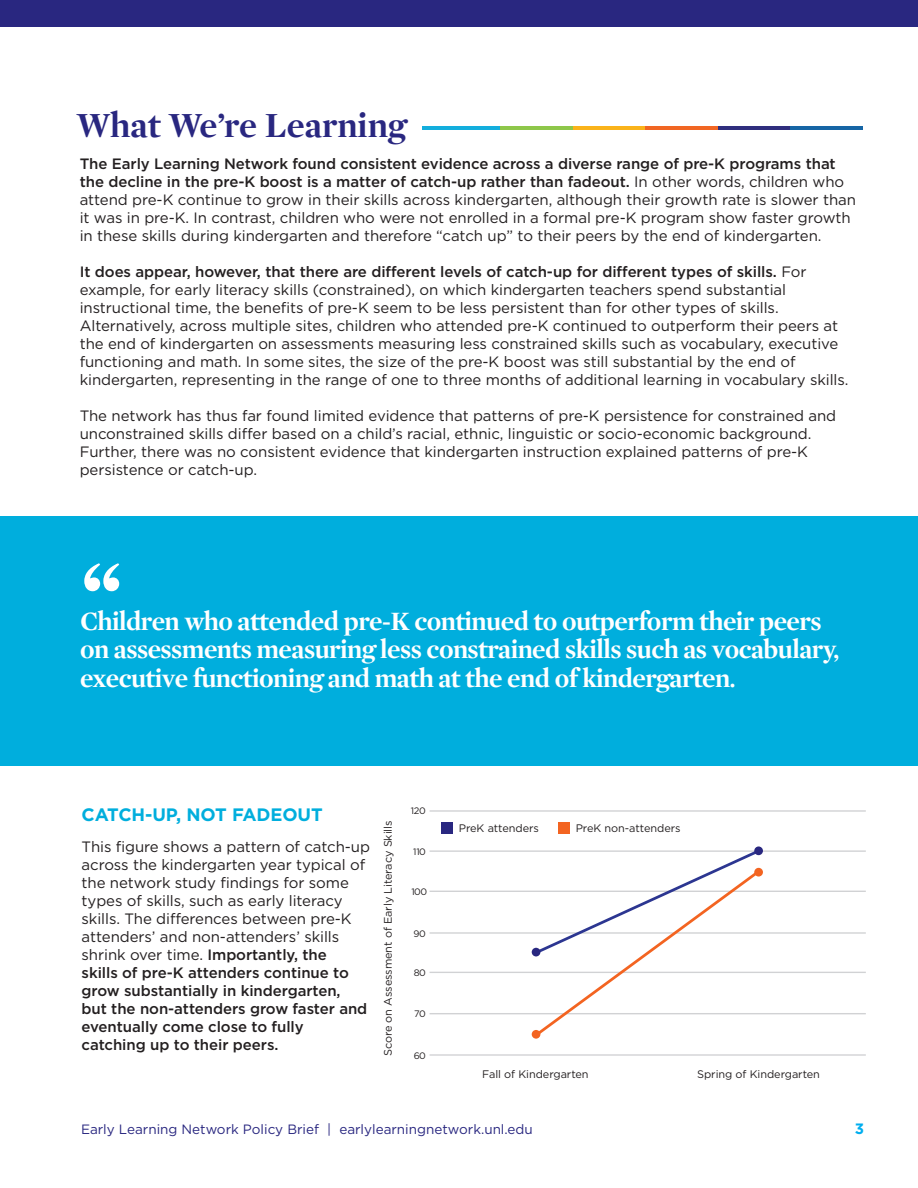
<style>
.page{position:relative;width:918px;height:1188px;background:#fff}
.page>*{position:absolute;margin:0;border:0;box-sizing:border-box;transform-origin:0 0}
.t1{font:700 109.5px "Mercury Display";color:#fff}
.t2{font:700 36px "Mercury Display";color:#292780}
.t3{font:700 27px/28.5px "Mercury Display";letter-spacing:-.02em;color:#fff}
.t4{font:700 18px "Gotham";letter-spacing:-.005em;color:#00aedd}
.t5{font:15px/18px "Gotham";letter-spacing:-.005em;color:#231f20}
.t6{font:700 15px "Gotham";color:#00aeef}
.t7{font:13.5px "Gotham";color:#292780}
.t8{font:10.95px "Gotham";letter-spacing:-.005em;color:#231f20}
.t9{font:9.3px "Gotham";letter-spacing:-.045em;color:#231f20}
.s1{font-weight:500}
</style>
<div class="page">
<div style="left:0;top:0;width:918px;height:27px;background:#292780"></div>
<hr style="left:422px;top:126px;width:79px;height:4px;background:#13aedd">
<hr style="left:501px;top:126px;width:72px;height:4px;background:#8ec74a">
<hr style="left:573px;top:126px;width:72px;height:4px;background:#fab31a">
<hr style="left:645px;top:126px;width:73px;height:4px;background:#f16623">
<hr style="left:718px;top:126px;width:72px;height:4px;background:#2f2e7e">
<hr style="left:790px;top:126px;width:73px;height:4px;background:#1665a5">
<div style="left:0;top:516px;width:918px;height:250px;background:#00aedd"></div>
<div style="left:441px;top:822px;width:12px;height:12px;background:#292780"></div>
<div style="left:558px;top:822px;width:11px;height:12px;background:#f36421"></div>
<hr style="left:430px;top:810px;width:436px;height:2px;background:#d1d2d4">
<hr style="left:430px;top:850px;width:436px;height:2px;background:#d1d2d4">
<hr style="left:430px;top:891px;width:436px;height:1px;background:#d1d2d4">
<hr style="left:430px;top:932px;width:436px;height:2px;background:#d1d2d4">
<hr style="left:430px;top:972px;width:436px;height:1px;background:#d1d2d4">
<hr style="left:430px;top:1013px;width:436px;height:1px;background:#d1d2d4">
<hr style="left:430px;top:1054px;width:436px;height:2px;background:#d1d2d4">
<svg style="left:533px;top:850px;width:229px;height:188px"></svg>
<div style="left:532px;top:948px;width:8px;height:8px;background:#292780;border-radius:50%"></div>
<div style="left:754px;top:846px;width:9px;height:9px;background:#292780;border-radius:50%"></div>
<div style="left:754px;top:868px;width:9px;height:9px;background:#f36421;border-radius:50%"></div>
<div style="left:532px;top:1030px;width:8px;height:9px;background:#f36421;border-radius:50%"></div>
<h2 class="t2" style="left:76px;top:99px;width:331px">What We’re Learning</h2>
<p class="t5" style="left:80px;top:154px;width:778px"><span class="s1">The Early Learning Network found consistent evidence across a diverse range of pre-K programs that the decline in the pre-K boost is a matter of catch-up rather than fadeout.</span> In other words, children who attend pre-K continue to grow in their skills across kindergarten, although their growth rate is slower than it was in pre-K. In contrast, children who were not enrolled in a formal pre-K program show faster growth in these skills during kindergarten and therefore “catch up” to their peers by the end of kindergarten.</p>
<p class="t5" style="left:80px;top:262px;width:770px"><span class="s1">It does appear, however, that there are different levels of catch-up for different types of skills.</span> For example, for early literacy skills (constrained), on which kindergarten teachers spend substantial instructional time, the benefits of pre-K seem to be less persistent than for other types of skills.<br>Alternatively, across multiple sites, children who attended pre-K continued to outperform their peers at the end of kindergarten on assessments measuring less constrained skills such as vocabulary, executive functioning and math. In some sites, the size of the pre-K boost was still substantial by the end of kindergarten, representing in the range of one to three months of additional learning in vocabulary skills.</p>
<p class="t5" style="left:80px;top:406px;width:758px">The network has thus far found limited evidence that patterns of pre-K persistence for constrained and unconstrained skills differ based on a child’s racial, ethnic, linguistic or socio-economic background.<br>Further, there was no consistent evidence that kindergarten instruction explained patterns of pre-K persistence or catch-up.</p>
<h1 class="t1" style="left:81px;top:519px;width:44px">“</h1>
<h3 class="t3" style="left:80px;top:605px;width:761px">Children who attended pre-K continued to outperform their peers on assessments measuring less constrained skills such as vocabulary, executive functioning and math at the end of kindergarten.</h3>
<p class="t4" style="left:82px;top:803px;width:243px">CATCH-UP, NOT FADEOUT</p>
<p class="t5" style="left:82px;top:838px;width:290px">This figure shows a pattern of catch-up across the kindergarten year typical of the network study findings for some types of skills, such as early literacy skills. The differences between pre-K attenders’ and non-attenders’ skills shrink over time. <span class="s1">Importantly, the<br>skills of pre-K attenders continue to grow substantially in kindergarten,<br>but the non-attenders grow faster and eventually come close to fully catching up to their peers.</span></p>
<p class="t8" style="left:381px;top:1056px;width:237px;rotate:-90deg">Score on Assessment of Early Literacy Skills</p>
<p class="t9" style="left:411px;top:805px;width:17px">120</p>
<p class="t9" style="left:413px;top:845px;width:14px">110</p>
<p class="t9" style="left:412px;top:886px;width:17px">100</p>
<p class="t9" style="left:414px;top:927px;width:14px">90</p>
<p class="t9" style="left:414px;top:967px;width:14px">80</p>
<p class="t9" style="left:414px;top:1008px;width:13px">70</p>
<p class="t9" style="left:414px;top:1049px;width:14px">60</p>
<p class="t8" style="left:459px;top:822px;width:82px">PreK attenders</p>
<p class="t8" style="left:576px;top:822px;width:106px">PreK non-attenders</p>
<p class="t8" style="left:482px;top:1067px;width:108px">Fall of Kindergarten</p>
<p class="t8" style="left:697px;top:1067px;width:124px">Spring of Kindergarten</p>
<p class="t7" style="left:81px;top:1121px;width:453px">Early Learning Network Policy Brief | earlylearningnetwork.unl.edu</p>
<p class="t6" style="left:855px;top:1119px;width:11px">3</p>
</div>
